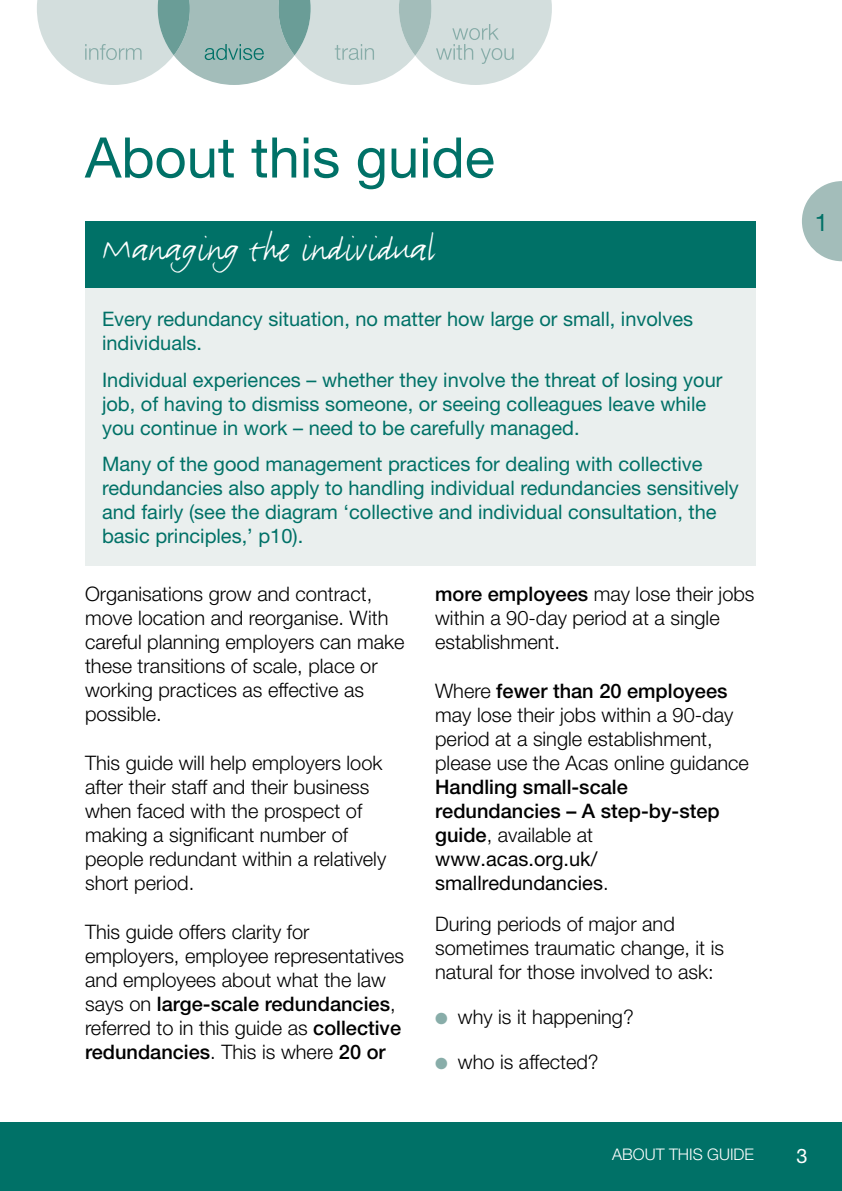
<style>
.page{position:relative;width:842px;height:1191px;background:#fff}
.page>*{position:absolute;margin:0;border:0;box-sizing:border-box;transform-origin:0 0}
.t1{font:56px "Helvetica Neue";color:#007167}
.t2{font:40px "FF Justlefthand";color:#fff}
.t3{font:24px "Helvetica Neue";color:#007167}
._04_-_Main_Text{font:300 20px/24px "Helvetica Neue";color:#000}
.t4{font:20px/24px "Helvetica Neue";color:#007167}
.t5{font:20px "Helvetica Neue";color:#fff}
.t6{font:300 16px "Helvetica Neue";color:#fff}
.s1{font-weight:500}
.s2{font-weight:400}
.s3{color:#88ada9}
</style>
<div class="page">
<svg style="left:37px;top:0;width:515px;height:85px;background:#c6d6d4"></svg>
<div style="left:0;top:1123px;width:842px;height:68px;background:#007167"></div>
<div style="left:85px;top:221px;width:671px;height:67px;background:#007167"></div>
<div style="left:85px;top:288px;width:671px;height:277px;background:#eaefee"></div>
<svg style="left:802px;top:181px;width:40px;height:80px"></svg>
<h1 class="t1" style="left:85px;top:124px;width:411px">About this guide</h1>
<h2 class="t2" style="left:102px;top:224px;width:333px">Managing the individual</h2>
<h3 class="t4" style="left:102px;top:307px;width:593px">Every redundancy situation, no matter how large or small, involves individuals.</h3>
<h3 class="t4" style="left:102px;top:367px;width:622px">Individual experiences – whether they involve the threat of losing your job, of having to dismiss someone, or seeing colleagues leave while you continue in work – need to be carefully managed.</h3>
<h3 class="t4" style="left:102px;top:451px;width:638px">Many of the good management practices for dealing with collective redundancies also apply to handling individual redundancies sensitively and fairly (see the diagram ‘collective and individual consultation, the basic principles,’ p10).</h3>
<p class="_04_-_Main_Text" style="left:85px;top:582px;width:321px">Organisations grow and contract, move location and reorganise. With careful planning employers can make these transitions of scale, place or working practices as effective as possible.</p>
<p class="_04_-_Main_Text" style="left:85px;top:750px;width:303px">This guide will help employers look after their staff and their business when faced with the prospect of making a significant number of people redundant within a relatively short period.</p>
<p class="_04_-_Main_Text" style="left:85px;top:919px;width:320px">This guide offers clarity for employers, employee representatives and employees about what the law says on <span class="s1">large-scale redundancies</span>, referred to in this guide as <span class="s1">collective redundancies</span>. This is where <span class="s1">20 or</span></p>
<p class="_04_-_Main_Text" style="left:435px;top:582px;width:321px"><span class="s1">more employees</span> may lose their jobs within a 90-day period at a single establishment.</p>
<p class="_04_-_Main_Text" style="left:435px;top:678px;width:315px">Where <span class="s1">fewer than 20 employees </span>may lose their jobs within a 90-day period at a single establishment, please use the Acas online guidance<br><span class="s1">Handling small-scale redundancies – A step-by-step guide</span>, available at <span class="s2">www.acas.org.uk/ smallredundancies</span>.</p>
<p class="_04_-_Main_Text" style="left:435px;top:911px;width:290px">During periods of major and sometimes traumatic change, it is natural for those involved to ask:</p>
<p class="_04_-_Main_Text" style="left:435px;top:1004px;width:200px"><span class="s3">●</span> why is it happening?</p>
<p class="_04_-_Main_Text" style="left:435px;top:1049px;width:165px"><span class="s3">●</span> who is affected?</p>
<p class="t3" style="left:815px;top:208px;width:15px">1</p>
<p class="t6" style="left:612px;top:1144px;width:33px">About</p>
<p class="t6" style="left:669px;top:1144px;width:10px">this</p>
<p class="t6" style="left:707px;top:1144px;width:11px">guide</p>
<p class="t5" style="left:796px;top:1143px;width:13px">3</p>
</div>
